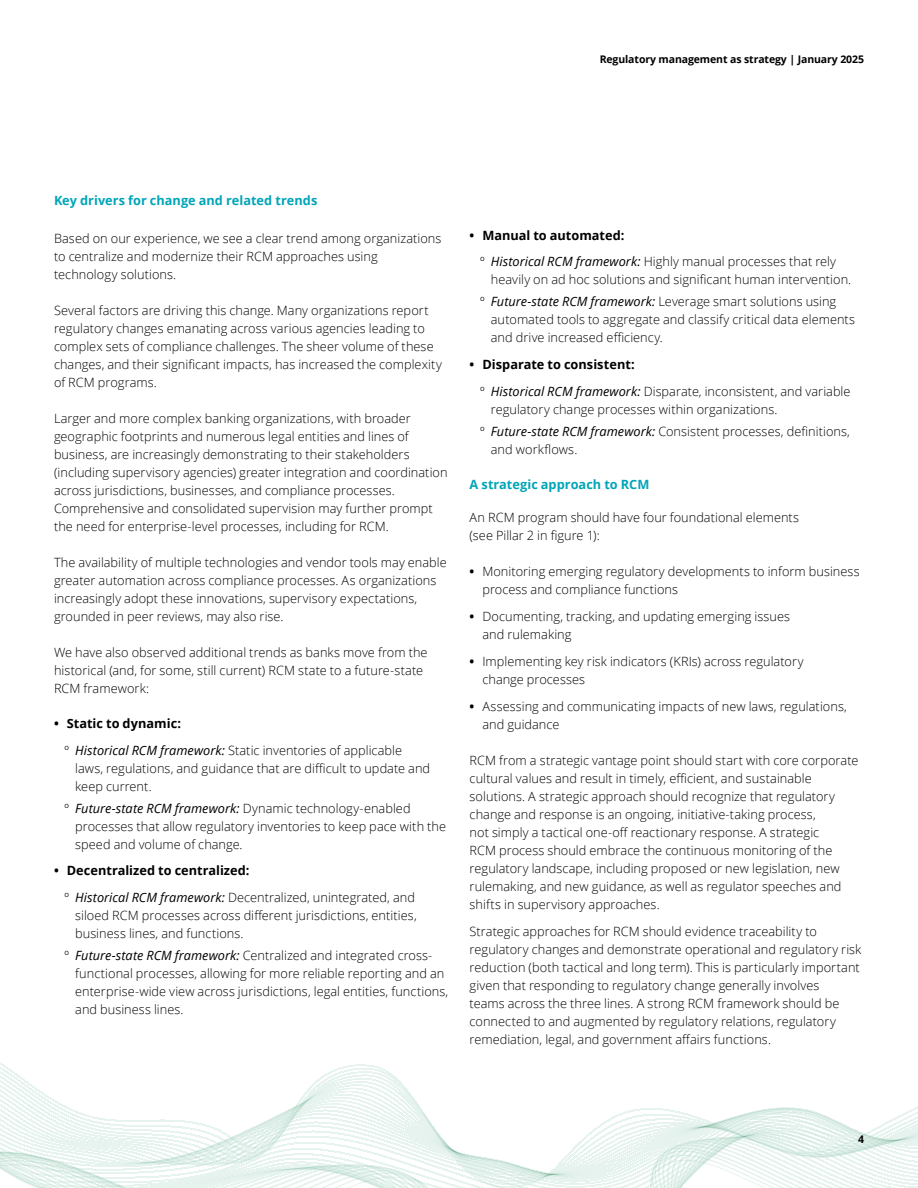
<style>
.page{position:relative;width:918px;height:1188px;background:#fff}
.page>*{position:absolute;margin:0;border:0;box-sizing:border-box;transform-origin:0 0}
.t1{font:300 12.75px/18px "Open Sans";letter-spacing:.005em;color:#000}
.t2{font:700 12.75px "Open Sans";color:#00a5b8}
.t3{font:700 10.5px "Open Sans";letter-spacing:-.01em;color:#000}
.s1{font-weight:700}
.s2{font-weight:400;font-style:italic}
</style>
<div class="page">
<svg style="left:0;top:1082px;width:404px;height:4px"></svg>
<svg style="left:0;top:1086px;width:408px;height:5px"></svg>
<svg style="left:0;top:1091px;width:412px;height:5px"></svg>
<svg style="left:0;top:1096px;width:415px;height:4px"></svg>
<svg style="left:0;top:1100px;width:419px;height:5px"></svg>
<svg style="left:0;top:1105px;width:918px;height:3px"></svg>
<svg style="left:0;top:1109px;width:916px;height:3px"></svg>
<svg style="left:0;top:1112px;width:918px;height:4px"></svg>
<svg style="left:0;top:1116px;width:918px;height:4px"></svg>
<svg style="left:0;top:1120px;width:918px;height:4px"></svg>
<svg style="left:0;top:1124px;width:918px;height:4px"></svg>
<svg style="left:0;top:1128px;width:918px;height:2px"></svg>
<svg style="left:0;top:1130px;width:918px;height:2px;fill:#e6f3ee"></svg>
<svg style="left:0;top:1132px;width:918px;height:2px;fill:#e6f3ee"></svg>
<svg style="left:0;top:1138px;width:918px;height:1px"></svg>
<svg style="left:0;top:1139px;width:918px;height:2px;fill:#e6f3ee"></svg>
<svg style="left:0;top:1141px;width:918px;height:47px"></svg>
<p class="t3" style="left:600px;top:52px;width:266px">Regulatory management as strategy | January 2025</p>
<p class="t2" style="left:54px;top:191px;width:265px">Key drivers for change and related trends</p>
<p class="t1" style="left:54px;top:229px;width:389px">Based on our experience, we see a clear trend among organizations to centralize and modernize their RCM approaches using technology solutions.</p>
<p class="t1" style="left:54px;top:301px;width:389px">Several factors are driving this change. Many organizations report regulatory changes emanating across various agencies leading to complex sets of compliance challenges. The sheer volume of these changes, and their significant impacts, has increased the complexity of RCM programs.</p>
<p class="t1" style="left:54px;top:409px;width:395px">Larger and more complex banking organizations, with broader geographic footprints and numerous legal entities and lines of business, are increasingly demonstrating to their stakeholders (including supervisory agencies) greater integration and coordination across jurisdictions, businesses, and compliance processes.<br>Comprehensive and consolidated supervision may further prompt the need for enterprise-level processes, including for RCM.</p>
<p class="t1" style="left:54px;top:553px;width:394px">The availability of multiple technologies and vendor tools may enable greater automation across compliance processes. As organizations increasingly adopt these innovations, supervisory expectations, grounded in peer reviews, may also rise.</p>
<p class="t1" style="left:54px;top:643px;width:375px">We have also observed additional trends as banks move from the historical (and, for some, still current) RCM state to a future-state<br>RCM framework:</p>
<p class="t1" style="left:65px;top:710px;width:339px;line-height:26.5px;text-indent:-11px"><span class="s1">• Static to dynamic:<br></span>º <span class="s2">Historical RCM framework:</span> Static inventories of applicable</p>
<p class="t1" style="left:75px;top:759px;width:356px">laws, regulations, and guidance that are difficult to update and keep current.</p>
<p class="t1" style="left:75px;top:799px;width:372px;text-indent:-11px">º <span class="s2">Future-state RCM framework:</span> Dynamic technology-enabled processes that allow regulatory inventories to keep pace with the speed and volume of change.</p>
<p class="t1" style="left:65px;top:857px;width:352px;line-height:26.5px;text-indent:-11px"><span class="s1">• Decentralized to centralized:<br></span>º <span class="s2">Historical RCM framework:</span> Decentralized, unintegrated, and</p>
<p class="t1" style="left:75px;top:906px;width:343px">siloed RCM processes across different jurisdictions, entities, business lines, and functions.</p>
<p class="t1" style="left:75px;top:946px;width:375px;text-indent:-11px">º <span class="s2">Future-state RCM framework:</span> Centralized and integrated cross&shy;functional processes, allowing for more reliable reporting and an enterprise-wide view across jurisdictions, legal entities, functions, and business lines.</p>
<p class="t1" style="left:480px;top:221px;width:357px;line-height:26.5px;text-indent:-11px"><span class="s1">• Manual to automated:<br></span>º <span class="s2">Historical RCM framework:</span> Highly manual processes that rely</p>
<p class="t1" style="left:480px;top:268px;width:373px;line-height:22.2px;text-indent:11px">heavily on ad hoc solutions and significant human intervention. º <span class="s2">Future-state RCM framework:</span> Leverage smart solutions using</p>
<p class="t1" style="left:491px;top:311px;width:366px">automated tools to aggregate and classify critical data elements and drive increased efficiency.</p>
<p class="t1" style="left:480px;top:351px;width:372px;line-height:26.5px;text-indent:-11px"><span class="s1">• Disparate to consistent:<br></span>º <span class="s2">Historical RCM framework:</span> Disparate, inconsistent, and variable</p>
<p class="t1" style="left:480px;top:397px;width:371px;line-height:22.2px;text-indent:11px">regulatory change processes within organizations.<br>º <span class="s2">Future-state RCM framework:</span> Consistent processes, definitions,</p>
<p class="t1" style="left:491px;top:440px;width:88px">and workflows.</p>
<p class="t2" style="left:470px;top:475px;width:181px">A strategic approach to RCM</p>
<p class="t1" style="left:470px;top:508px;width:331px">An RCM program should have four foundational elements (see Pillar 2 in figure 1):</p>
<p class="t1" style="left:482px;top:562px;width:379px;text-indent:-13px"><span class="s1">•</span> Monitoring emerging regulatory developments to inform business process and compliance functions</p>
<p class="t1" style="left:482px;top:607px;width:309px;text-indent:-13px"><span class="s1">•</span> Documenting, tracking, and updating emerging issues and rulemaking</p>
<p class="t1" style="left:482px;top:652px;width:323px;text-indent:-13px"><span class="s1">•</span> Implementing key risk indicators (KRIs) across regulatory change processes</p>
<p class="t1" style="left:482px;top:697px;width:366px;text-indent:-13px"><span class="s1">•</span> Assessing and communicating impacts of new laws, regulations, and guidance</p>
<p class="t1" style="left:470px;top:751px;width:390px">RCM from a strategic vantage point should start with core corporate cultural values and result in timely, efficient, and sustainable solutions. A strategic approach should recognize that regulatory change and response is an ongoing, initiative-taking process,<br>not simply a tactical one-off reactionary response. A strategic<br>RCM process should embrace the continuous monitoring of the regulatory landscape, including proposed or new legislation, new rulemaking, and new guidance, as well as regulator speeches and shifts in supervisory approaches.</p>
<p class="t1" style="left:470px;top:922px;width:393px">Strategic approaches for RCM should evidence traceability to regulatory changes and demonstrate operational and regulatory risk reduction (both tactical and long term). This is particularly important given that responding to regulatory change generally involves<br>teams across the three lines. A strong RCM framework should be connected to and augmented by regulatory relations, regulatory remediation, legal, and government affairs functions.</p>
<p class="t3" style="left:858px;top:1132px;width:7px">4</p>
</div>
